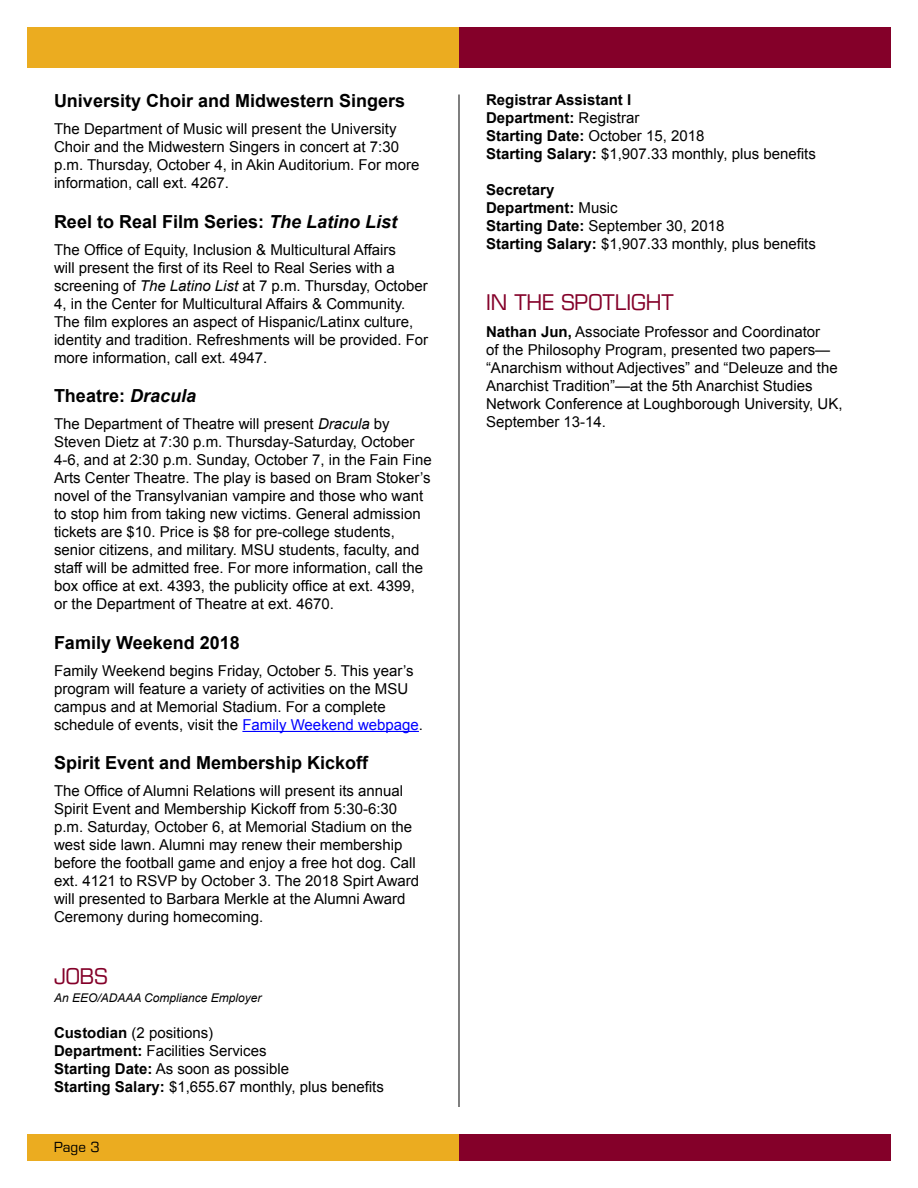
<style>
.page{position:relative;width:918px;height:1188px;background:#fff}
.page>*{position:absolute;margin:0;border:0;box-sizing:border-box;transform-origin:0 0}
.Category_hedder{font:21px "Eurostile";color:#840029}
.Headline{font:700 18px "Arial";color:#000}
.Text{font:15px/18px "Arial";color:#000}
.Text-2{font:700 15px "Arial";color:#000}
.t1{font:13.5px "Eurostile";color:#000}
.Text-3{font:italic 12px "Arial";color:#000}
.s1{font-style:italic}
.s2{color:#00f}
.s3{font-weight:700}
.s4{font-weight:400}
</style>
<div class="page">
<hr style="left:459px;top:94px;width:1px;height:1013px;background:#000">
<div style="left:459px;top:27px;width:432px;height:41px;background:#840029"></div>
<div style="left:28px;top:27px;width:431px;height:41px;background:#ebac20"></div>
<div style="left:459px;top:1134px;width:432px;height:27px;background:#840029"></div>
<div style="left:28px;top:1134px;width:431px;height:27px;background:#ebac20"></div>
<hr style="left:242px;top:731px;width:177px;height:1px;background:#00f">
<p class="Headline" style="left:54px;top:89px;width:353px">University Choir and Midwestern Singers</p>
<p class="Text" style="left:54px;top:120px;width:367px">The Department of Music will present the University Choir and the Midwestern Singers in concert at 7:30 p.m. Thursday, October 4, in Akin Auditorium. For more information, call ext. 4267.</p>
<p class="Headline" style="left:54px;top:209px;width:345px">Reel to Real Film Series: <span class="s1">The Latino List</span></p>
<p class="Text" style="left:54px;top:241px;width:376px">The Office of Equity, Inclusion &amp; Multicultural Affairs<br>will present the first of its Reel to Real Series with a screening of <span class="s1">The Latino List</span> at 7 p.m. Thursday, October 4, in the Center for Multicultural Affairs &amp; Community.<br>The film explores an aspect of Hispanic/Latinx culture, identity and tradition. Refreshments will be provided. For more information, call ext. 4947.</p>
<p class="Headline" style="left:54px;top:384px;width:144px">Theatre: <span class="s1">Dracula</span></p>
<p class="Text" style="left:54px;top:415px;width:379px">The Department of Theatre will present <span class="s1">Dracula</span> by Steven Dietz at 7:30 p.m. Thursday-Saturday, October 4-6, and at 2:30 p.m. Sunday, October 7, in the Fain Fine Arts Center Theatre. The play is based on Bram Stoker’s novel of the Transylvanian vampire and those who want to stop him from taking new victims. General admission tickets are $10. Price is $8 for pre-college students, senior citizens, and military. MSU students, faculty, and staff will be admitted free. For more information, call the box office at ext. 4393, the publicity office at ext. 4399, or the Department of Theatre at ext. 4670.</p>
<p class="Headline" style="left:54px;top:631px;width:187px">Family Weekend 2018</p>
<p class="Text" style="left:54px;top:662px;width:371px">Family Weekend begins Friday, October 5. This year’s program will feature a variety of activities on the MSU campus and at Memorial Stadium. For a complete schedule of events, visit the <span class="s2">Family Weekend webpage</span>.</p>
<p class="Headline" style="left:54px;top:751px;width:316px">Spirit Event and Membership Kickoff</p>
<p class="Text" style="left:54px;top:782px;width:367px">The Office of Alumni Relations will present its annual Spirit Event and Membership Kickoff from 5:30-6:30 p.m. Saturday, October 6, at Memorial Stadium on the west side lawn. Alumni may renew their membership before the football game and enjoy a free hot dog. Call ext. 4121 to RSVP by October 3. The 2018 Spirt Award will presented to Barbara Merkle at the Alumni Award Ceremony during homecoming.</p>
<p class="Category_hedder" style="left:54px;top:963px;width:55px">JOBS</p>
<p class="Text-3" style="left:54px;top:990px;width:209px">An EEO/ADAAA Compliance Employer</p>
<p class="Text" style="left:54px;top:1024px;width:161px"><span class="s3">Custodian</span> (2 positions)</p>
<p class="Text" style="left:54px;top:1042px;width:214px"><span class="s3">Department:</span> Facilities Services</p>
<p class="Text" style="left:54px;top:1060px;width:237px"><span class="s3">Starting Date:</span> As soon as possible</p>
<p class="Text" style="left:54px;top:1078px;width:331px"><span class="s3">Starting Salary:</span> $1,655.67 monthly, plus benefits</p>
<p class="t1" style="left:54px;top:1139px;width:47px">Page 3</p>
<p class="Text-2" style="left:486px;top:90px;width:147px">Registrar Assistant I</p>
<p class="Text-2" style="left:486px;top:108px;width:155px">Department: <span class="s4">Registrar</span></p>
<p class="Text" style="left:486px;top:127px;width:220px"><span class="s3">Starting Date:</span> October 15, 2018</p>
<p class="Text" style="left:486px;top:145px;width:331px"><span class="s3">Starting Salary:</span> $1,907.33 monthly, plus benefits</p>
<p class="Text-2" style="left:486px;top:180px;width:70px">Secretary</p>
<p class="Text-2" style="left:486px;top:198px;width:133px">Department: <span class="s4">Music</span></p>
<p class="Text" style="left:486px;top:217px;width:240px"><span class="s3">Starting Date:</span> September 30, 2018</p>
<p class="Text" style="left:486px;top:235px;width:331px"><span class="s3">Starting Salary:</span> $1,907.33 monthly, plus benefits</p>
<p class="Category_hedder" style="left:486px;top:290px;width:189px">IN THE SPOTLIGHT</p>
<p class="Text" style="left:486px;top:323px;width:358px"><span class="s3">Nathan Jun,</span> Associate Professor and Coordinator<br>of the Philosophy Program, presented two papers— “Anarchism without Adjectives” and “Deleuze and the Anarchist Tradition”—at the 5th Anarchist Studies Network Conference at Loughborough University, UK, September 13-14.</p>
</div>
